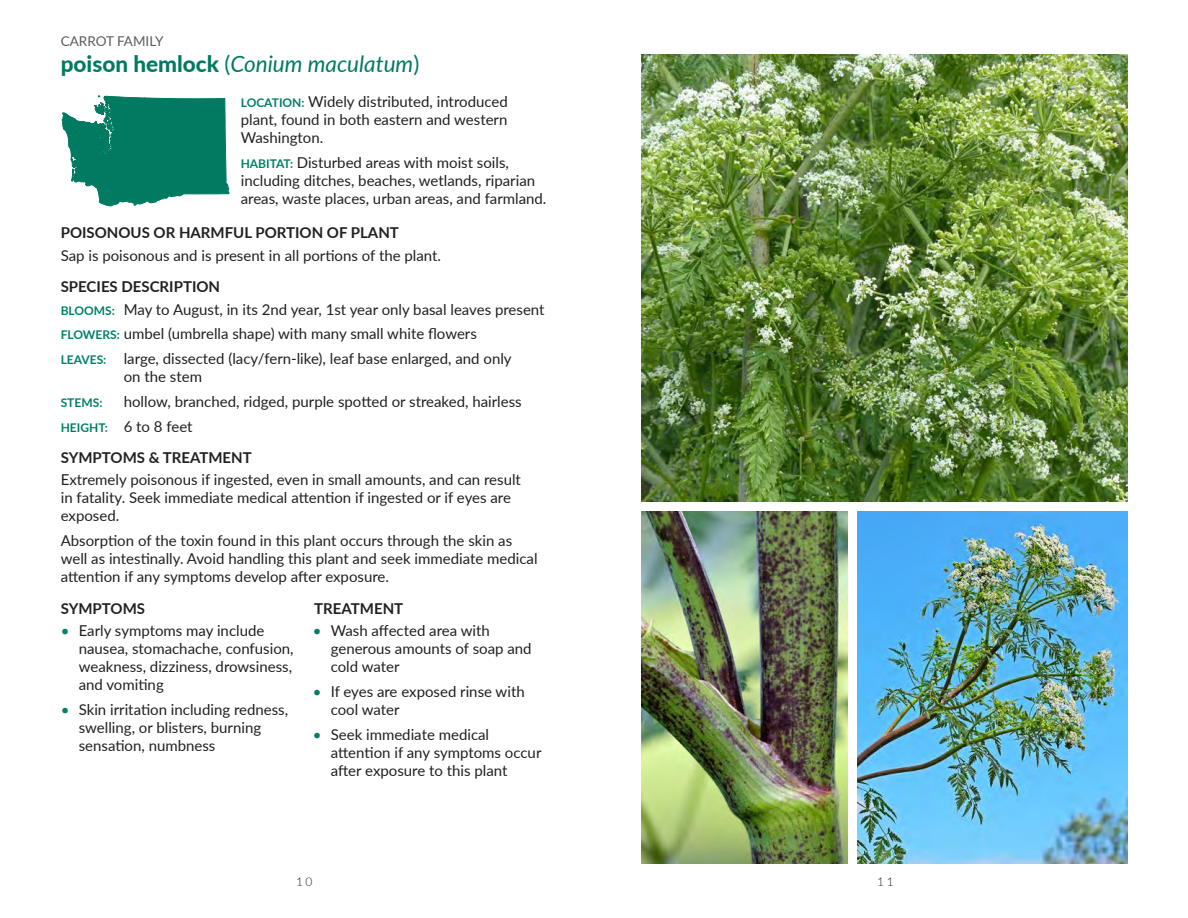
<style>
.page{position:relative;width:1188px;height:918px;background:#fff}
.page>*{position:absolute;margin:0;border:0;box-sizing:border-box;transform-origin:0 0}
.t1{font:italic 22.5px "Lato";color:#007a61}
.Body_Copy{font:15px/18px "Lato";color:#231f20}
.ReverseIndent{font:15px/18px "Lato";color:#231f20}
.Body_Copy_Indent{font:15px/18px "Lato";color:#231f20;text-align:justify}
.Paragraph_Headers{font:700 15px "Lato";color:#231f20}
.t2{font:13.5px "Lato";color:#5b5c59}
.ReverseIndent-2{font:700 12px "Lato";color:#008066}
.t3{font:300 12px "Lato";color:#231f20}
.s1{font-weight:800;font-style:normal}
.s2{font-style:normal}
.s3{font-weight:700;font-size:12px;color:#008066}
.s4{color:#008066}
</style>
<div class="page">
<svg style="left:62px;top:96px;width:167px;height:110px"></svg>
<img style="left:641px;top:512px;width:206px;height:352px">
<img style="left:857px;top:512px;width:270px;height:352px">
<img style="left:641px;top:54px;width:486px;height:448px">
<p class="t2" style="left:61px;top:31px;width:104px">CARROT FAMILY</p>
<p class="t1" style="left:61px;top:48px;width:360px"><span class="s1">poison hemlock</span> <span class="s2">(</span>Conium maculatum<span class="s2">)</span></p>
<p class="Body_Copy_Indent" style="left:241px;top:92px;width:269px"><span class="s3">LOCATION:</span> Widely distributed, introduced plant, found in both eastern and western Washington.</p>
<p class="Body_Copy_Indent" style="left:241px;top:153px;width:307px;text-align:left"><span class="s3">HABITAT:</span> Disturbed areas with moist soils, including ditches, beaches, wetlands, riparian areas, waste places, urban areas, and farmland.</p>
<p class="Paragraph_Headers" style="left:61px;top:222px;width:340px">POISONOUS OR HARMFUL PORTION OF PLANT</p>
<p class="Body_Copy" style="left:61px;top:246px;width:382px">Sap is poisonous and is present in all portions of the plant.</p>
<p class="Paragraph_Headers" style="left:61px;top:276px;width:161px">SPECIES DESCRIPTION</p>
<p class="ReverseIndent" style="left:61px;top:299px;width:485px"><span class="s3">BLOOMS:</span> May to August, in its 2nd year, 1st year only basal leaves present</p>
<p class="ReverseIndent" style="left:61px;top:324px;width:418px"><span class="s3">FLOWERS:</span> umbel (umbrella shape) with many small white flowers</p>
<p class="ReverseIndent" style="left:124px;top:349px;width:389px;text-indent:-63px"><span class="s3">LEAVES:</span> large, dissected (lacy/fern-like), leaf base enlarged, and only on the stem</p>
<p class="ReverseIndent-2" style="left:61px;top:394px;width:43px">STEMS:</p>
<p class="ReverseIndent" style="left:124px;top:392px;width:399px">hollow, branched, ridged, purple spotted or streaked, hairless</p>
<p class="ReverseIndent" style="left:61px;top:416px;width:133px"><span class="s3">HEIGHT:</span> 6 to 8 feet</p>
<p class="Paragraph_Headers" style="left:61px;top:447px;width:192px">SYMPTOMS &amp; TREATMENT</p>
<p class="Body_Copy" style="left:61px;top:470px;width:462px">Extremely poisonous if ingested, even in small amounts, and can result in fatality. Seek immediate medical attention if ingested or if eyes are exposed.</p>
<p class="Body_Copy" style="left:61px;top:531px;width:478px">Absorption of the toxin found in this plant occurs through the skin as well as intestinally. Avoid handling this plant and seek immediate medical attention if any symptoms develop after exposure.</p>
<p class="Paragraph_Headers" style="left:61px;top:597px;width:86px">SYMPTOMS</p>
<p class="Paragraph_Headers" style="left:314px;top:597px;width:90px">TREATMENT</p>
<p class="Body_Copy" style="left:79px;top:621px;width:216px;text-indent:-18px"><span class="s4">•</span> Early symptoms may include nausea, stomachache, confusion, weakness, dizziness, drowsiness, and vomiting</p>
<p class="Body_Copy" style="left:79px;top:700px;width:211px;text-indent:-18px"><span class="s4">•</span> Skin irritation including redness, swelling, or blisters, burning sensation, numbness</p>
<p class="Body_Copy" style="left:331px;top:621px;width:202px;text-indent:-18px"><span class="s4">•</span> Wash affected area with generous amounts of soap and cold water</p>
<p class="Body_Copy" style="left:331px;top:682px;width:196px;text-indent:-18px"><span class="s4">•</span> If eyes are exposed rinse with cool water</p>
<p class="Body_Copy" style="left:331px;top:724px;width:212px;text-indent:-18px"><span class="s4">•</span> Seek immediate medical attention if any symptoms occur after exposure to this plant</p>
<p class="t3" style="left:296px;top:873px;width:18px">10</p>
<p class="t3" style="left:877px;top:873px;width:18px">11</p>
</div>
